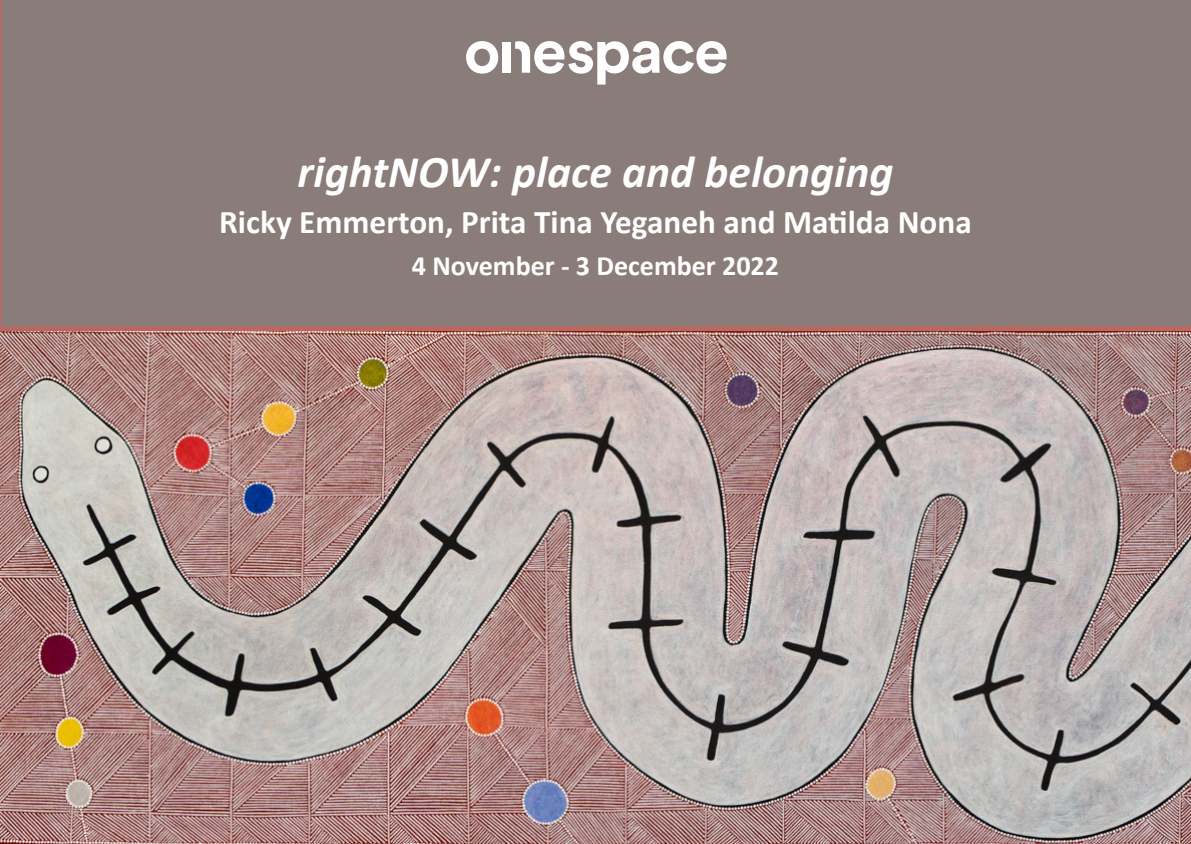
<style>
.page{position:relative;width:1191px;height:844px;background:#fff}
.page>*{position:absolute;margin:0;border:0;box-sizing:border-box;transform-origin:0 0}
.t1{font:italic 700 45.5px "Calibri";color:#fff}
.t2{font:700 33.25px "Calibri";color:#fff}
.t3{font:700 28px "Calibri";color:#fff}
</style>
<div class="page">
<div style="left:0;top:0;width:1191px;height:331px;background:#8a7c78"></div>
<svg style="left:466px;top:41px;width:32px;height:33px"></svg>
<div style="left:502px;top:42px;width:8px;height:31px;background:#fff"></div>
<svg style="left:515px;top:41px;width:211px;height:44px"></svg>
<img style="left:0;top:331px;width:1191px;height:512px">
<h1 class="t1" style="left:297px;top:140px;width:597px">rightNOW: place and belonging</h1>
<p class="t2" style="left:219px;top:198px;width:754px">Ricky Emmerton, Prita Tina Yeganeh and Matilda Nona</p>
<p class="t3" style="left:412px;top:245px;width:369px">4 November - 3 December 2022</p>
</div>
